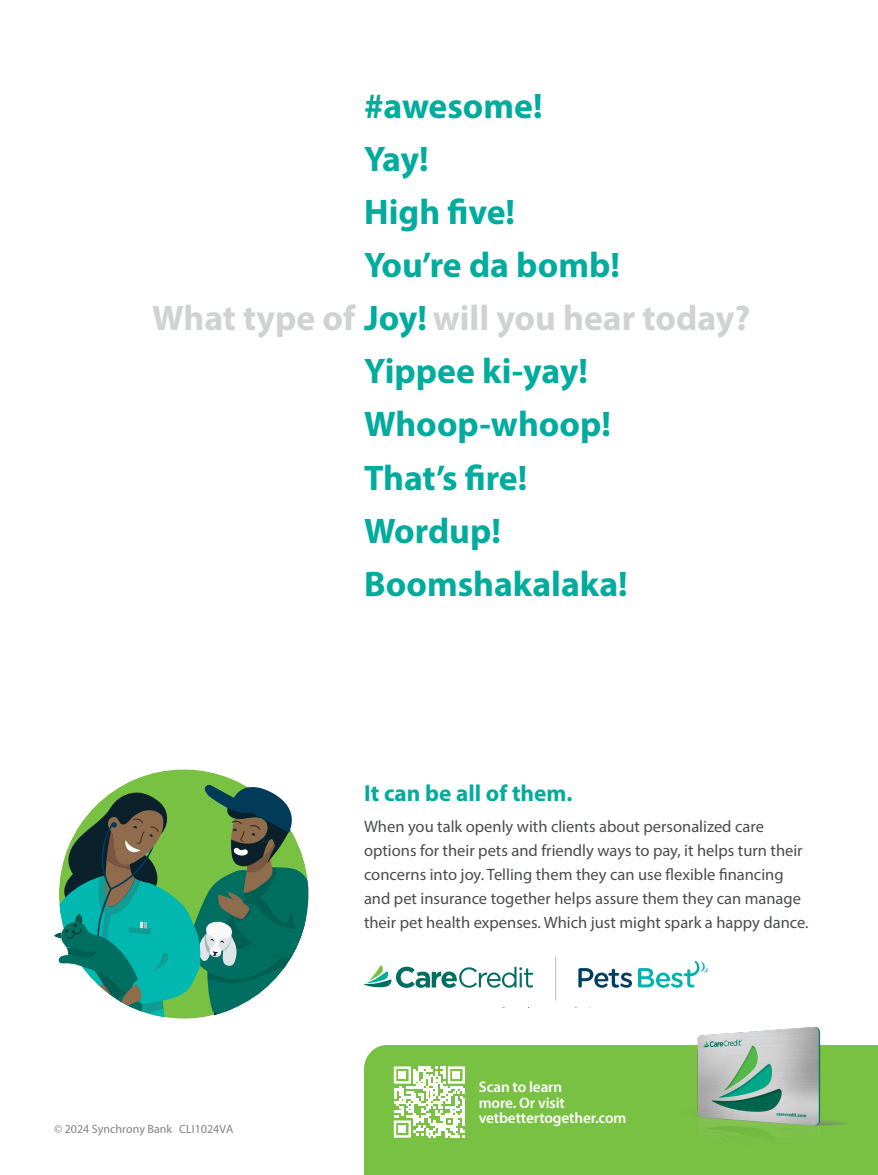
<style>
.page{position:relative;width:878px;height:1175px;background:#fff}
.page>*{position:absolute;margin:0;border:0;box-sizing:border-box;transform-origin:0 0}
.t1{font:700 35.7px "Myriad Pro";color:#00ac9d}
.t2{font:700 35.7px "Myriad Pro";color:#d1d2d4}
.t3{font:700 23.25px "Myriad Pro";color:#00ac9d}
.t4{font:16.5px/24px "Myriad Pro";color:#4b4c4d}
.t5{font:600 15.3px/15.3px "Myriad Pro";letter-spacing:-.01em;color:#fff}
.t6{font:12px "Myriad Pro";color:#808285}
.s1{color:#00ac9d}
</style>
<div class="page">
<div style="left:364px;top:1045px;width:514px;height:129px;background:#79c142"></div>
<svg style="left:555px;top:956px;width:1px;height:44px"></svg>
<svg style="left:363px;top:965px;width:170px;height:22px"></svg>
<svg style="left:578px;top:968px;width:54px;height:19px"></svg>
<svg style="left:638px;top:961px;width:69px;height:26px"></svg>
<svg style="left:391px;top:1063px;width:74px;height:74px"></svg>
<div style="left:398px;top:1071px;width:8px;height:7px;background:#fff"></div>
<div style="left:452px;top:1071px;width:8px;height:7px;background:#fff"></div>
<div style="left:398px;top:1125px;width:8px;height:7px;background:#fff"></div>
<svg style="left:54px;top:777px;width:254px;height:241px"></svg>
<div style="left:59px;top:956px;width:7px;height:7px;background:#006e60;border-radius:50%"></div>
<img style="left:652px;top:1026px;width:222px;height:144px">
<h1 class="t1" style="left:364px;top:82px;width:180px">#awesome!</h1>
<h1 class="t1" style="left:364px;top:135px;width:66px">Yay!</h1>
<h1 class="t1" style="left:364px;top:188px;width:153px">High five!</h1>
<h1 class="t1" style="left:364px;top:242px;width:257px">You’re da bomb!</h1>
<h1 class="t2" style="left:152px;top:295px;width:599px">What type of <span class="s1">Joy!</span> will you hear today?</h1>
<h1 class="t1" style="left:364px;top:348px;width:226px">Yippee ki-yay!</h1>
<h1 class="t1" style="left:364px;top:401px;width:248px">Whoop-whoop!</h1>
<h1 class="t1" style="left:364px;top:454px;width:165px">That’s fire!</h1>
<h1 class="t1" style="left:364px;top:507px;width:138px">Wordup!</h1>
<h1 class="t1" style="left:364px;top:560px;width:265px">Boomshakalaka!</h1>
<h2 class="t3" style="left:364px;top:777px;width:210px">It can be all of them.</h2>
<p class="t6" style="left:54px;top:1121px;width:181px">© 2024 Synchrony Bank CLI1024VA</p>
<p class="t4" style="left:364px;top:814px;width:446px">When you talk openly with clients about personalized care options for their pets and friendly ways to pay, it helps turn their concerns into joy. Telling them they can use flexible financing and pet insurance together helps assure them they can manage their pet health expenses. Which just might spark a happy dance.</p>
<p class="t5" style="left:479px;top:1079px;width:149px">Scan to learn<br>more. Or visit vetbettertogether.com</p>
</div>
